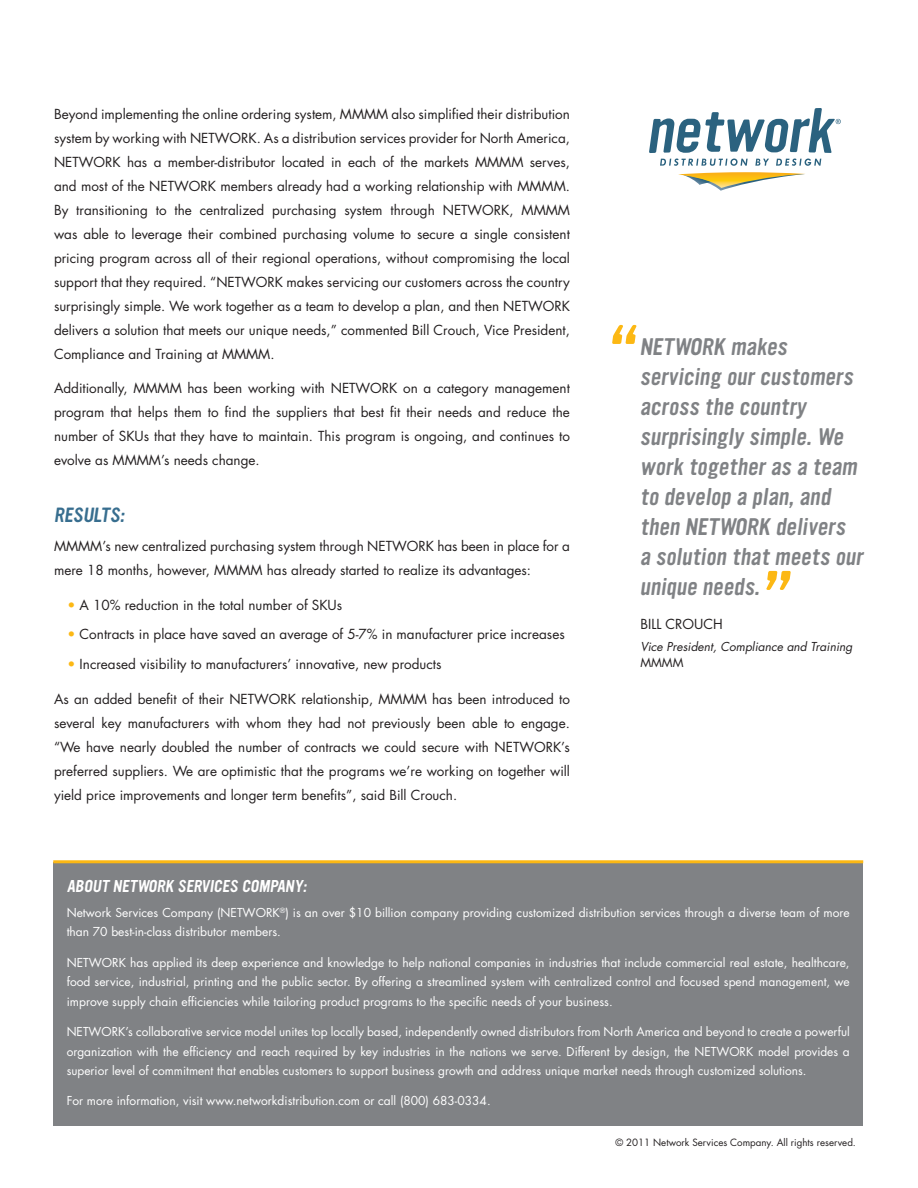
<style>
.page{position:relative;width:918px;height:1188px;background:#fff}
.page>*{position:absolute;margin:0;border:0;box-sizing:border-box;transform-origin:0 0}
.t1{font:italic 64.5px "YWFT Ultramagnetic";color:#fcb814}
.t2{font:italic 21px/30px "YWFT Ultramagnetic";color:#808285}
.t3{font:italic 18px "YWFT Ultramagnetic";color:#386e8f}
.t4{font:italic 15px "YWFT Ultramagnetic";color:#fff}
.t5{font:13.5px/24px "Futura";color:#231f20;text-align:justify}
.t6{font:12px/19.5px "Futura";color:#fff;text-align:justify}
.t7{font:italic 12px/16.5px "Futura";color:#231f20}
.t8{font:9.75px "Futura";color:#231f20}
.s1{color:#fcb814}
.s2{font-style:normal}
</style>
<div class="page">
<div style="left:53px;top:862px;width:810px;height:263px;background:#808285"></div>
<svg style="left:660px;top:159px;width:88px;height:7px"></svg>
<svg style="left:755px;top:159px;width:14px;height:7px"></svg>
<svg style="left:776px;top:159px;width:45px;height:7px"></svg>
<svg style="left:678px;top:172px;width:127px;height:19px"></svg>
<svg style="left:649px;top:108px;width:192px;height:45px"></svg>
<hr style="left:53px;top:860px;width:810px;height:3px;background:#fcb814">
<p class="t5" style="left:54px;top:101px;width:518px">Beyond implementing the online ordering system, MMMM also simplified their distribution system by working with NETWORK. As a distribution services provider for North America, NETWORK has a member-distributor located in each of the markets MMMM serves, and most of the NETWORK members already had a working relationship with MMMM.<br>By transitioning to the centralized purchasing system through NETWORK, MMMM was able to leverage their combined purchasing volume to secure a single consistent pricing program across all of their regional operations, without compromising the local support that they required. “NETWORK makes servicing our customers across the country surprisingly simple. We work together as a team to develop a plan, and then NETWORK delivers a solution that meets our unique needs,” commented Bill Crouch, Vice President, Compliance and Training at MMMM.</p>
<p class="t5" style="left:54px;top:376px;width:518px">Additionally, MMMM has been working with NETWORK on a category management program that helps them to find the suppliers that best fit their needs and reduce the number of SKUs that they have to maintain. This program is ongoing, and continues to evolve as MMMM’s needs change.</p>
<p class="t3" style="left:54px;top:502px;width:72px">RESULTS:</p>
<p class="t5" style="left:54px;top:534px;width:517px">MMMM’s new centralized purchasing system through NETWORK has been in place for a mere 18 months, however, MMMM has already started to realize its advantages:</p>
<p class="t5" style="left:68px;top:593px;width:276px"><span class="s1">•</span> A 10% reduction in the total number of SKUs</p>
<p class="t5" style="left:68px;top:622px;width:499px"><span class="s1">•</span> Contracts in place have saved an average of 5-7% in manufacturer price increases</p>
<p class="t5" style="left:68px;top:652px;width:376px"><span class="s1">•</span> Increased visibility to manufacturers’ innovative, new products</p>
<p class="t5" style="left:54px;top:686px;width:518px">As an added benefit of their NETWORK relationship, MMMM has been introduced to several key manufacturers with whom they had not previously been able to engage. “We have nearly doubled the number of contracts we could secure with NETWORK’s preferred suppliers. We are optimistic that the programs we’re working on together will yield price improvements and longer term benefits”, said Bill Crouch.</p>
<p class="t1" style="left:604px;top:306px;width:31px">“</p>
<p class="t2" style="left:640px;top:332px;width:225px">NETWORK makes servicing our customers across the country surprisingly simple. We work together as a team to develop a plan, and then NETWORK delivers<br>a solution that meets our unique needs.</p>
<p class="t5" style="left:640px;top:612px;width:84px">BILL CROUCH</p>
<p class="t1" style="left:757px;top:552px;width:31px">”</p>
<p class="t7" style="left:640px;top:638px;width:214px">Vice President, Compliance and Training<br><span class="s2">MMMM</span></p>
<p class="t4" style="left:67px;top:875px;width:241px">ABOUT NETWORK SERVICES COMPANY:</p>
<p class="t6" style="left:67px;top:903px;width:785px">Network Services Company (NETWORK<sup>®</sup>) is an over $10 billion company providing customized distribution services through a diverse team of more than 70 best-in-class distributor members.</p>
<p class="t6" style="left:67px;top:952px;width:785px">NETWORK has applied its deep experience and knowledge to help national companies in industries that include commercial real estate, healthcare, food service, industrial, printing and the public sector. By offering a streamlined system with centralized control and focused spend management, we improve supply chain efficiencies while tailoring product programs to the specific needs of your business.</p>
<p class="t6" style="left:67px;top:1022px;width:785px">NETWORK’s collaborative service model unites top locally based, independently owned distributors from North America and beyond to create a powerful organization with the efficiency and reach required by key industries in the nations we serve. Different by design, the NETWORK model provides a superior level of commitment that enables customers to support business growth and address unique market needs through customized solutions.</p>
<p class="t6" style="left:67px;top:1091px;width:425px">For more information, visit www.networkdistribution.com or call (800) 683-0334.</p>
<p class="t8" style="left:615px;top:1136px;width:242px">© 2011 Network Services Company. All rights reserved.</p>
</div>
